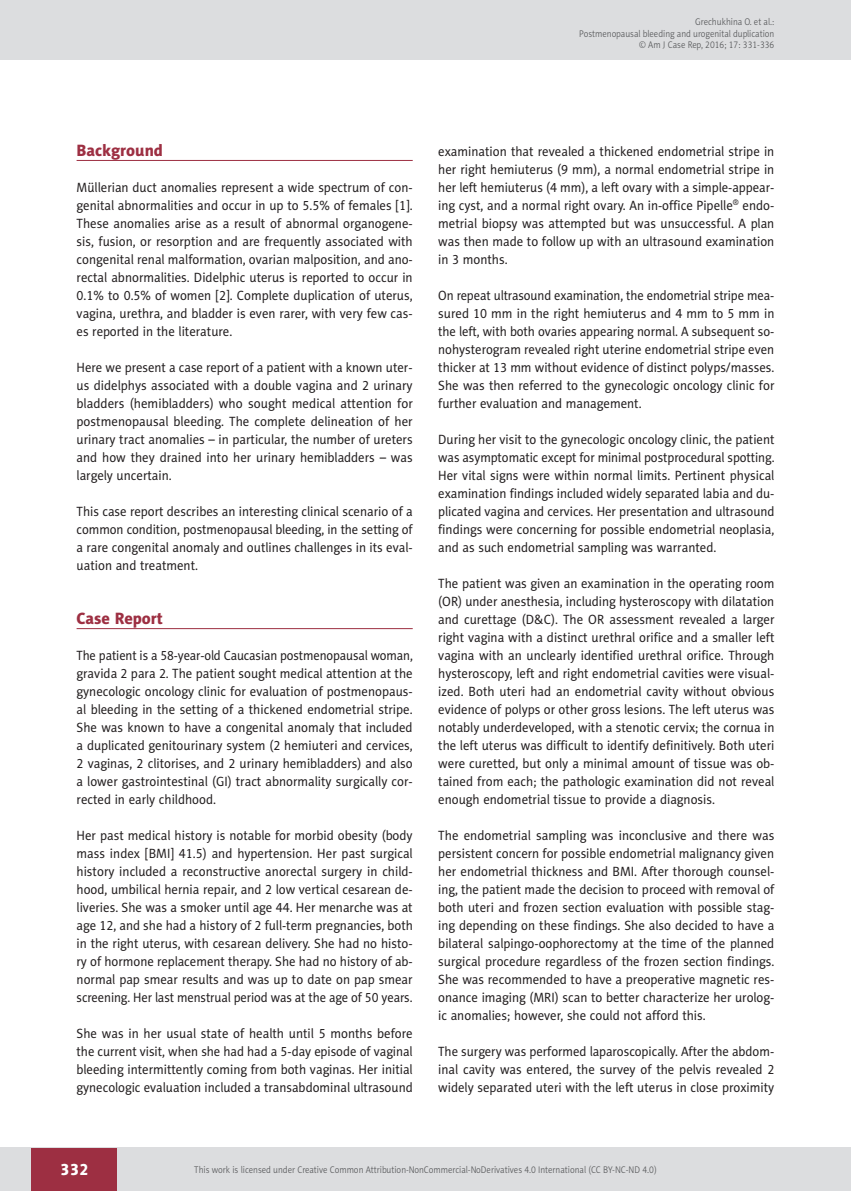
<style>
.page{position:relative;width:851px;height:1191px;background:#fff}
.page>*{position:absolute;margin:0;border:0;box-sizing:border-box;transform-origin:0 0}
.AJCR_Headline_1{font:16.5px "Naomi Sans EFN Heavy";color:#9d2f42}
.t1{font:16.5px "Naomi Sans EFN Heavy";color:#fff}
.AJCR_Body{font:13.5px/18px "Naomi Sans EFN";color:#231f20;text-align:justify;scale:.95 1}
.AJCR_Body-2{font:13.5px/18px "Naomi Sans EFN";color:#231f20;text-align:justify;scale:.93 1}
.AJCR_Body-3{font:13.5px/18px "Naomi Sans EFN";color:#231f20;text-align:justify;scale:.96 1}
.AJCR_Body-4{font:13.5px/18px "Naomi Sans EFN";color:#231f20;text-align:justify;scale:.94 1}
.AJCR_pagina_zywa{font:9.75px/11.2px "Naomi Sans EFN Light";color:#57585a;text-align:right;scale:.9 1}
.AJCR_pagina_sygnatur{font:9.75px "Naomi Sans EFN Light";color:#57585a;scale:.9 1}
</style>
<div class="page">
<hr style="left:77px;top:160px;width:335px;height:1px;background:#9d2f42">
<hr style="left:77px;top:628px;width:335px;height:1px;background:#9d2f42">
<div style="left:0;top:1148px;width:850px;height:43px;background:#dcdddf"></div>
<div style="left:32px;top:1147px;width:85px;height:43px;background:#9d2f42"></div>
<div style="left:0;top:0;width:850px;height:60px;background:#dcdddf"></div>
<hr style="left:850px;top:0;width:1px;height:60px;background:#dcdddf">
<p class="AJCR_pagina_zywa" style="left:579px;top:16px;width:218px">Grechukhina O. et al.:<br>Postmenopausal bleeding and urogenital duplication</p>
<p class="AJCR_pagina_sygnatur" style="left:639px;top:39px;width:152px">© Am J Case Rep, 2016; 17: 331-336</p>
<p class="AJCR_Headline_1" style="left:77px;top:140px;width:88px">Background</p>
<p class="AJCR_Body" style="left:77px;top:178px;width:355px">Müllerian duct anomalies represent a wide spectrum of con&shy;genital abnormalities and occur in up to 5.5% of females [1].<br>These anomalies arise as a result of abnormal organogene&shy;sis, fusion, or resorption and are frequently associated with congenital renal malformation, ovarian malposition, and ano&shy;rectal abnormalities. Didelphic uterus is reported to occur in 0.1% to 0.5% of women [2]. Complete duplication of uterus, vagina, urethra, and bladder is even rarer, with very few cas&shy;es reported in the literature.</p>
<p class="AJCR_Body" style="left:77px;top:358px;width:355px">Here we present a case report of a patient with a known uter&shy;us didelphys associated with a double vagina and 2 urinary bladders (hemibladders) who sought medical attention for postmenopausal bleeding. The complete delineation of her urinary tract anomalies – in particular, the number of ureters and how they drained into her urinary hemibladders – was largely uncertain.</p>
<p class="AJCR_Body" style="left:77px;top:502px;width:355px">This case report describes an interesting clinical scenario of a common condition, postmenopausal bleeding, in the setting of a rare congenital anomaly and outlines challenges in its eval&shy;uation and treatment.</p>
<p class="AJCR_Headline_1" style="left:77px;top:608px;width:88px">Case Report</p>
<p class="AJCR_Body-2" style="left:77px;top:646px;width:363px">The patient is a 58-year-old Caucasian postmenopausal woman, gravida 2 para 2. The patient sought medical attention at the gynecologic oncology clinic for evaluation of postmenopaus&shy;al bleeding in the setting of a thickened endometrial stripe.<br>She was known to have a congenital anomaly that included a duplicated genitourinary system (2 hemiuteri and cervices, 2 vaginas, 2 clitorises, and 2 urinary hemibladders) and also a lower gastrointestinal (GI) tract abnormality surgically cor&shy;rected in early childhood.</p>
<p class="AJCR_Body" style="left:77px;top:826px;width:355px">Her past medical history is notable for morbid obesity (body mass index [BMI] 41.5) and hypertension. Her past surgical history included a reconstructive anorectal surgery in child&shy;hood, umbilical hernia repair, and 2 low vertical cesarean de&shy;liveries. She was a smoker until age 44. Her menarche was at age 12, and she had a history of 2 full-term pregnancies, both in the right uterus, with cesarean delivery. She had no histo&shy;ry of hormone replacement therapy. She had no history of ab&shy;normal pap smear results and was up to date on pap smear screening. Her last menstrual period was at the age of 50 years.</p>
<p class="AJCR_Body" style="left:77px;top:1024px;width:355px">She was in her usual state of health until 5 months before the current visit, when she had had a 5-day episode of vaginal bleeding intermittently coming from both vaginas. Her initial gynecologic evaluation included a transabdominal ultrasound</p>
<p class="AJCR_Body" style="left:438px;top:142px;width:355px">examination that revealed a thickened endometrial stripe in her right hemiuterus (9 mm), a normal endometrial stripe in her left hemiuterus (4 mm), a left ovary with a simple-appear&shy;ing cyst, and a normal right ovary. An in-office Pipelle<sup>®</sup> endo&shy;metrial biopsy was attempted but was unsuccessful. A plan was then made to follow up with an ultrasound examination in 3 months.</p>
<p class="AJCR_Body-2" style="left:438px;top:286px;width:363px">On repeat ultrasound examination, the endometrial stripe mea&shy;sured 10 mm in the right hemiuterus and 4 mm to 5 mm in the left, with both ovaries appearing normal. A subsequent so&shy;nohysterogram revealed right uterine endometrial stripe even thicker at 13 mm without evidence of distinct polyps/masses.<br>She was then referred to the gynecologic oncology clinic for further evaluation and management.</p>
<p class="AJCR_Body" style="left:438px;top:430px;width:355px">During her visit to the gynecologic oncology clinic, the patient was asymptomatic except for minimal postprocedural spotting.<br>Her vital signs were within normal limits. Pertinent physical examination findings included widely separated labia and du&shy;plicated vagina and cervices. Her presentation and ultrasound findings were concerning for possible endometrial neoplasia, and as such endometrial sampling was warranted.</p>
<p class="AJCR_Body" style="left:438px;top:574px;width:355px">The patient was given an examination in the operating room (OR) under anesthesia, including hysteroscopy with dilatation and curettage (D&amp;C). The OR assessment revealed a larger right vagina with a distinct urethral orifice and a smaller left vagina with an unclearly identified urethral orifice. Through hysteroscopy, left and right endometrial cavities were visual&shy;ized. Both uteri had an endometrial cavity without obvious evidence of polyps or other gross lesions. The left uterus was notably underdeveloped, with a stenotic cervix; the cornua in the left uterus was difficult to identify definitively. Both uteri were curetted, but only a minimal amount of tissue was ob&shy;tained from each; the pathologic examination did not reveal enough endometrial tissue to provide a diagnosis.</p>
<p class="AJCR_Body-3" style="left:438px;top:826px;width:351px">The endometrial sampling was inconclusive and there was persistent concern for possible endometrial malignancy given her endometrial thickness and BMI. After thorough counsel&shy;ing, the patient made the decision to proceed with removal of both uteri and frozen section evaluation with possible stag&shy;ing depending on these findings. She also decided to have a bilateral salpingo-oophorectomy at the time of the planned surgical procedure regardless of the frozen section findings.<br>She was recommended to have a preoperative magnetic res&shy;onance imaging (MRI) scan to better characterize her urolog&shy;ic anomalies; however, she could not afford this.</p>
<p class="AJCR_Body-4" style="left:438px;top:1042px;width:359px">The surgery was performed laparoscopically. After the abdom&shy;inal cavity was entered, the survey of the pelvis revealed 2 widely separated uteri with the left uterus in close proximity</p>
<p class="t1" style="left:60px;top:1159px;width:30px">332</p>
<p class="AJCR_pagina_zywa" style="left:194px;top:1164px;width:515px">This work is licensed under Creative Common Attribution-NonCommercial-NoDerivatives 4.0 International (CC BY-NC-ND 4.0)</p>
</div>
